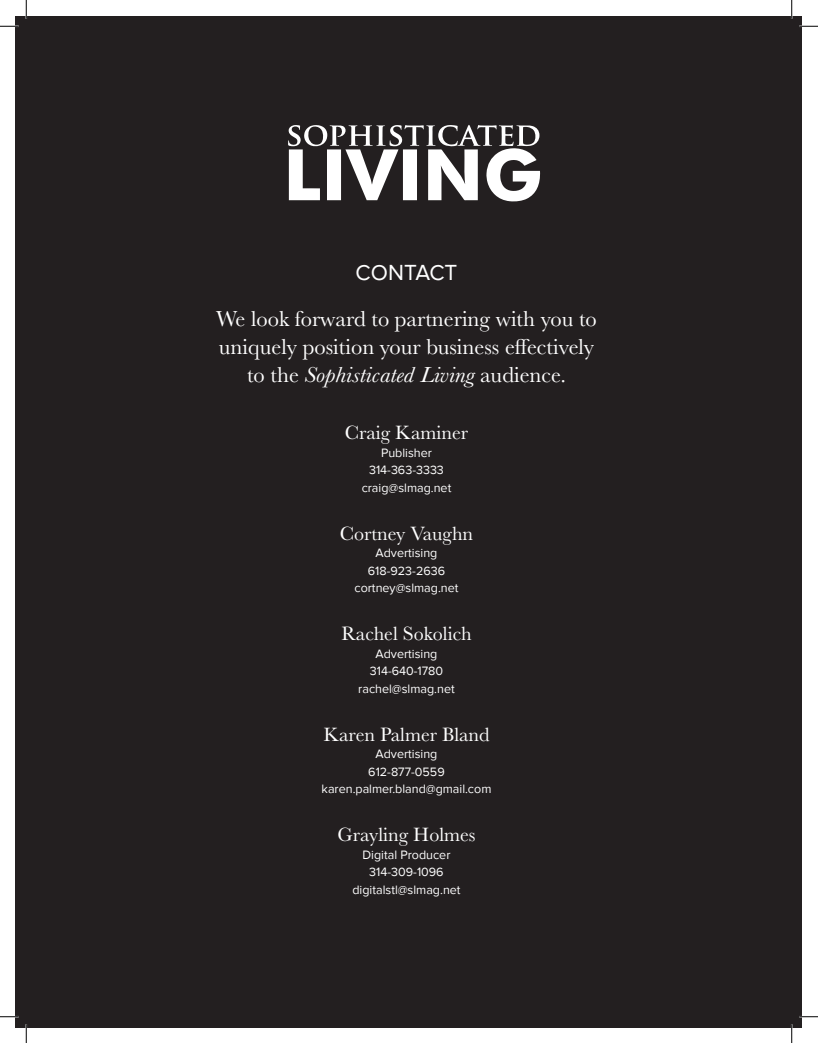
<style>
.page{position:relative;width:818px;height:1043px;background:#fff}
.page>*{position:absolute;margin:0;border:0;box-sizing:border-box;transform-origin:0 0}
.t1{font:22.5px/28px "Baskerville";color:#fff;text-align:center}
.t2{font:22.5px "Proxima Nova";color:#fff}
.t3{font:20px "Baskerville";color:#fff}
.t4{font:12.5px "Proxima Nova";color:#fff}
.s1{font-style:italic}
</style>
<div class="page">
<div style="left:16px;top:16px;width:786px;height:1011px;background:#231f20"></div>
<svg style="left:288px;top:125px;width:252px;height:77px"></svg>
<svg style="left:0;top:25px;width:19px;height:2px"></svg>
<svg style="left:799px;top:25px;width:19px;height:2px"></svg>
<svg style="left:0;top:1015px;width:19px;height:2px"></svg>
<svg style="left:799px;top:1016px;width:19px;height:1px"></svg>
<svg style="left:25px;top:0;width:2px;height:19px"></svg>
<svg style="left:25px;top:1024px;width:2px;height:18px"></svg>
<svg style="left:790px;top:0;width:2px;height:19px"></svg>
<svg style="left:790px;top:1024px;width:2px;height:18px"></svg>
<p class="t2" style="left:355px;top:260px;width:103px">CONTACT</p>
<p class="t1" style="left:216px;top:305px;width:382px">We look forward to partnering with you to uniquely position your business effectively to the <span class="s1">Sophisticated Living</span> audience.</p>
<p class="t3" style="left:345px;top:420px;width:125px">Craig Kaminer</p>
<p class="t4" style="left:381px;top:445px;width:52px">Publisher</p>
<p class="t4" style="left:369px;top:462px;width:76px">314-363-3333</p>
<p class="t4" style="left:361px;top:480px;width:91px">craig@slmag.net</p>
<p class="t3" style="left:340px;top:520px;width:135px">Cortney Vaughn</p>
<p class="t4" style="left:375px;top:545px;width:63px">Advertising</p>
<p class="t4" style="left:368px;top:563px;width:79px">618-923-2636</p>
<p class="t4" style="left:354px;top:580px;width:105px">cortney@slmag.net</p>
<p class="t3" style="left:341px;top:621px;width:132px">Rachel Sokolich</p>
<p class="t4" style="left:375px;top:646px;width:63px">Advertising</p>
<p class="t4" style="left:370px;top:663px;width:75px">314-640-1780</p>
<p class="t4" style="left:358px;top:681px;width:98px">rachel@slmag.net</p>
<p class="t3" style="left:323px;top:721px;width:168px">Karen Palmer Bland</p>
<p class="t4" style="left:375px;top:746px;width:63px">Advertising</p>
<p class="t4" style="left:368px;top:764px;width:78px">612-877-0559</p>
<p class="t4" style="left:321px;top:781px;width:171px">karen.palmer.bland@gmail.com</p>
<p class="t3" style="left:337px;top:822px;width:140px">Grayling Holmes</p>
<p class="t4" style="left:362px;top:847px;width:89px">Digital Producer</p>
<p class="t4" style="left:369px;top:864px;width:76px">314-309-1096</p>
<p class="t4" style="left:352px;top:882px;width:110px">digitalstl@slmag.net</p>
</div>
